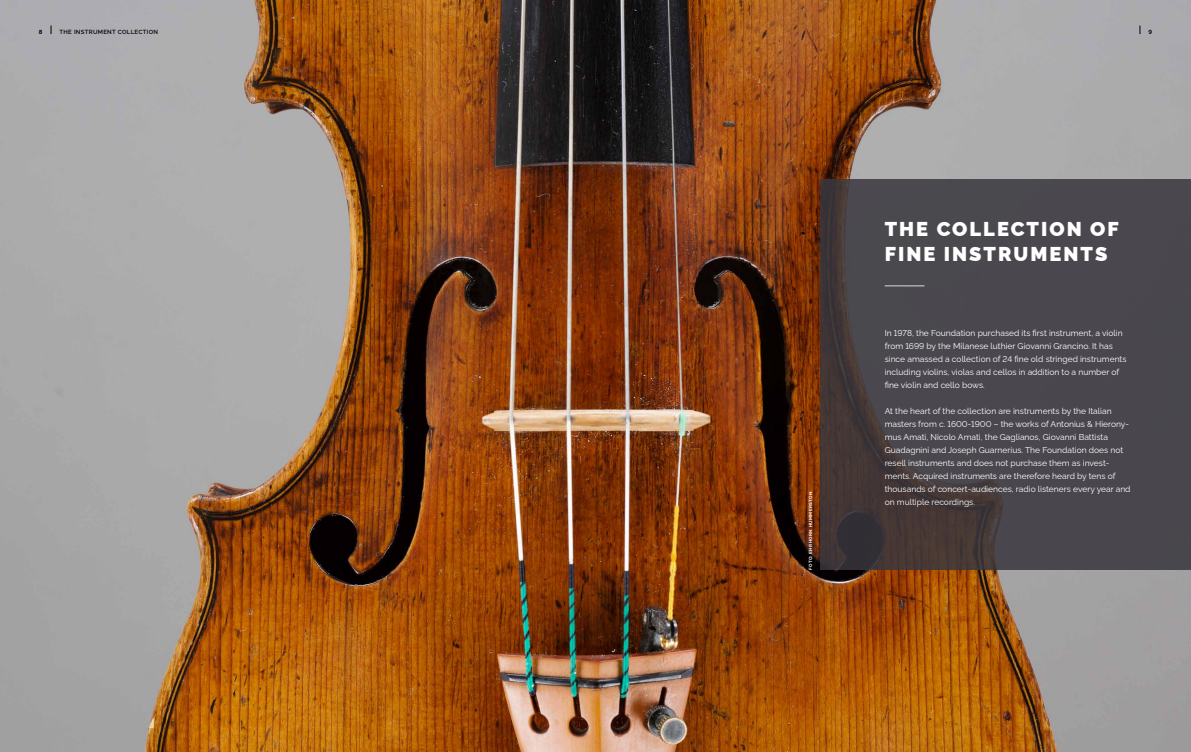
<style>
.page{position:relative;width:1191px;height:752px;background:#fff}
.page>*{position:absolute;margin:0;border:0;box-sizing:border-box;transform-origin:0 0}
.t1{font:900 20px/25px "Raleway";letter-spacing:.1em;color:#fff}
.t2{font:8.5px/13px "Raleway";color:#fff}
.t3{font:600 6px "Raleway";letter-spacing:.05em;color:#000}
.t4{font:700 6px "Raleway";color:#000}
.t5{font:700 4.5px "Raleway";letter-spacing:.08em;color:#fff}
</style>
<div class="page">
<img style="left:0;top:0;width:1191px;height:751px">
<svg style="left:819px;top:179px;width:372px;height:390px;background:#484448"></svg>
<hr style="left:884px;top:285px;width:40px;height:1px;background:#fff">
<p class="t4" style="left:39px;top:27px;width:5px">8</p>
<p class="t3" style="left:60px;top:27px;width:100px">THE INSTRUMENT COLLECTION</p>
<p class="t4" style="left:1148px;top:27px;width:5px">9</p>
<p class="t5" style="left:807px;top:569px;width:80px;rotate:-90deg">FOTO: EHRHORN HUMMERSTON</p>
<h1 class="t1" style="left:884px;top:214px;width:236px">THE COLLECTION OF<br>FINE INSTRUMENTS</h1>
<p class="t2" style="left:884px;top:325px;width:243px">In 1978, the Foundation purchased its first instrument, a violin from 1699 by the Milanese luthier Giovanni Grancino. It has since amassed a collection of 24 fine old stringed instruments including violins, violas and cellos in addition to a number of fine violin and cello bows.</p>
<p class="t2" style="left:884px;top:403px;width:247px">At the heart of the collection are instruments by the Italian masters from c. 1600-1900 – the works of Antonius &amp; Hierony&shy;mus Amati, Nicolo Amati, the Gaglianos, Giovanni Battista Guadagnini and Joseph Guarnerius. The Foundation does not resell instruments and does not purchase them as invest&shy;ments. Acquired instruments are therefore heard by tens of thousands of concert-audiences, radio listeners every year and on multiple recordings.</p>
</div>
